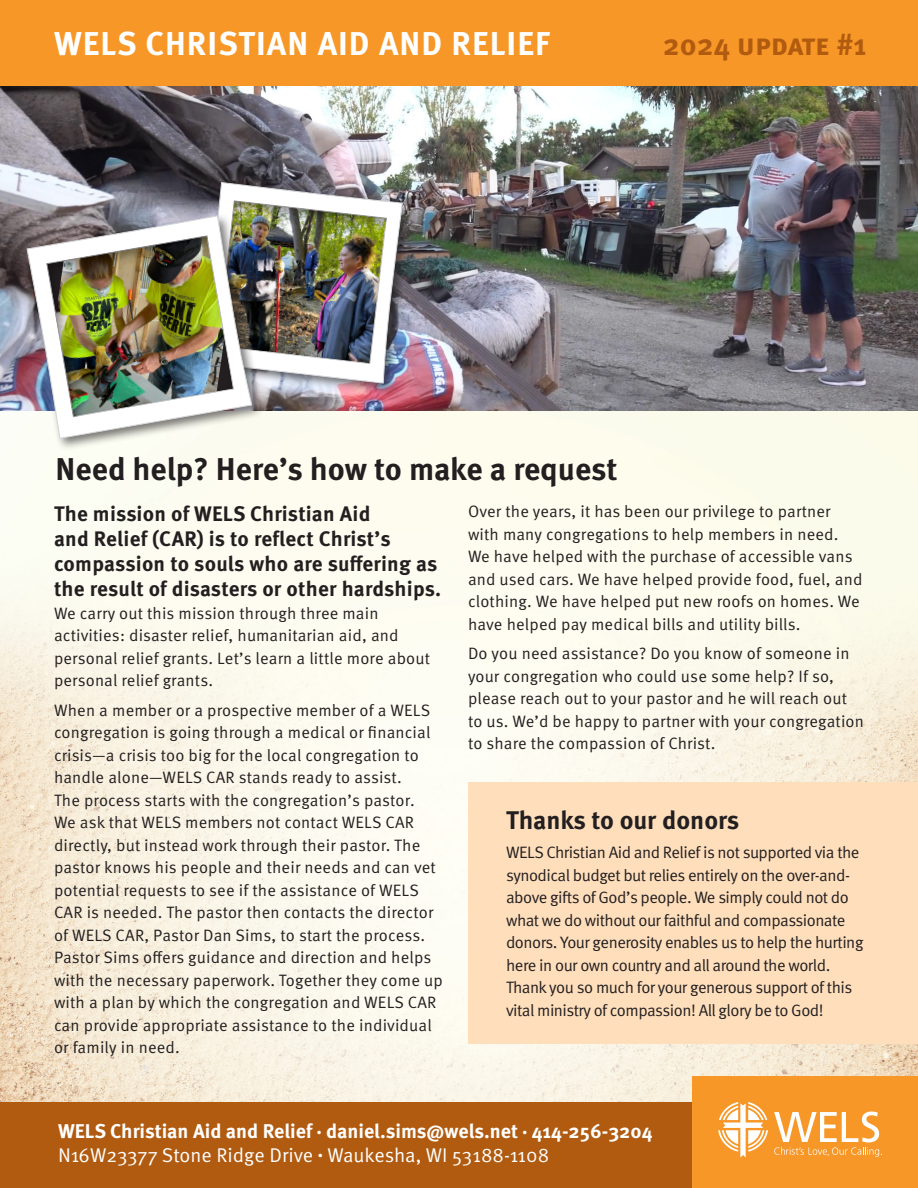
<style>
.page{position:relative;width:918px;height:1188px;background:#fff}
.page>*{position:absolute;margin:0;border:0;box-sizing:border-box;transform-origin:0 0}
.t1{font:700 33px "Meta OT";letter-spacing:.03em;color:#fff}
.t2{font:700 31.5px "Meta OT";letter-spacing:-.005em;color:#231f20}
.t3{font:700 30px "Meta OT";letter-spacing:-.005em;color:#b15b10}
.t4{font:700 25.5px "Meta OT";color:#231f20}
.t5{font:700 21px/25.2px "Meta OT";letter-spacing:.01em;color:#231f20}
.t6{font:700 19.95px "Meta OT";color:#fff}
.t7{font:19.95px "Meta OT Norm";color:#fff}
.t8{font:16.5px/22.5px "Meta OT Norm";letter-spacing:.01em;color:#231f20}
.t9{font:16.5px/22.5px "Meta OT Norm";letter-spacing:-.03em;color:#231f20}
.s1{font-size:9.9px}
</style>
<div class="page">
<img style="left:0;top:410px;width:918px;height:692px">
<div style="left:468px;top:782px;width:450px;height:262px;background:#fedebb"></div>
<div style="left:0;top:1102px;width:692px;height:86px;background:#b15b10"></div>
<img style="left:0;top:86px;width:918px;height:324px">
<div style="left:692px;top:1076px;width:226px;height:112px;background:#f79727"></div>
<svg style="left:718px;top:1102px;width:50px;height:55px"></svg>
<svg style="left:774px;top:1112px;width:108px;height:45px"></svg>
<div style="left:0;top:0;width:918px;height:86px;background:#f79727"></div>
<div style="left:198px;top:179px;width:217px;height:217px;background:#231f20;opacity:.61"></div>
<img style="left:194px;top:178px;width:214px;height:211px">
<div style="left:24px;top:213px;width:241px;height:239px;background:#231f20;opacity:.61"></div>
<img style="left:27px;top:216px;width:225px;height:223px">
<img style="left:44px;top:183px;width:359px;height:237px">
<p class="t1" style="left:54px;top:22px;width:497px">WELS CHRISTIAN AID AND RELIEF</p>
<p class="t3" style="left:663px;top:25px;width:205px">2024 Update #1</p>
<p class="t2" style="left:56px;top:449px;width:564px">Need help? Here’s how to make a request</p>
<p class="t5" style="left:54px;top:501px;width:389px">The mission of WELS Christian Aid<br>and Relief (CAR) is to reflect Christ’s compassion to souls who are suffering as the result of disasters or other hardships.</p>
<p class="t8" style="left:54px;top:602px;width:378px">We carry out this mission through three main activities: disaster relief, humanitarian aid, and personal relief grants. Let’s learn a little more about personal relief grants.</p>
<p class="t8" style="left:54px;top:699px;width:390px">When a member or a prospective member of a WELS congregation is going through a medical or financial crisis—a crisis too big for the local congregation to handle alone—WELS CAR stands ready to assist.<br>The process starts with the congregation’s pastor.<br>We ask that WELS members not contact WELS CAR directly, but instead work through their pastor. The pastor knows his people and their needs and can vet potential requests to see if the assistance of WELS CAR is needed. The pastor then contacts the director of WELS CAR, Pastor Dan Sims, to start the process.<br>Pastor Sims offers guidance and direction and helps with the necessary paperwork. Together they come up with a plan by which the congregation and WELS CAR can provide appropriate assistance to the individual or family in need.</p>
<p class="t8" style="left:468px;top:501px;width:396px">Over the years, it has been our privilege to partner with many congregations to help members in need.<br>We have helped with the purchase of accessible vans and used cars. We have helped provide food, fuel, and clothing. We have helped put new roofs on homes. We have helped pay medical bills and utility bills.</p>
<p class="t8" style="left:468px;top:642px;width:398px">Do you need assistance? Do you know of someone in your congregation who could use some help? If so, please reach out to your pastor and he will reach out to us. We’d be happy to partner with your congregation to share the compassion of Christ.</p>
<p class="t4" style="left:506px;top:804px;width:235px">Thanks to our donors</p>
<p class="t9" style="left:506px;top:842px;width:359px">WELS Christian Aid and Relief is not supported via the synodical budget but relies entirely on the over-and&shy;above gifts of God’s people. We simply could not do what we do without our faithful and compassionate donors. Your generosity enables us to help the hurting here in our own country and all around the world.<br>Thank you so much for your generous support of this vital ministry of compassion! All glory be to God!</p>
<p class="t6" style="left:58px;top:1119px;width:596px">WELS Christian Aid and Relief <span class="s1">•</span> daniel.sims@wels.net <span class="s1">•</span> 414-256-3204</p>
<p class="t7" style="left:58px;top:1143px;width:493px">N16W23377 Stone Ridge Drive <span class="s1">•</span> Waukesha, WI 53188-1108</p>
</div>
